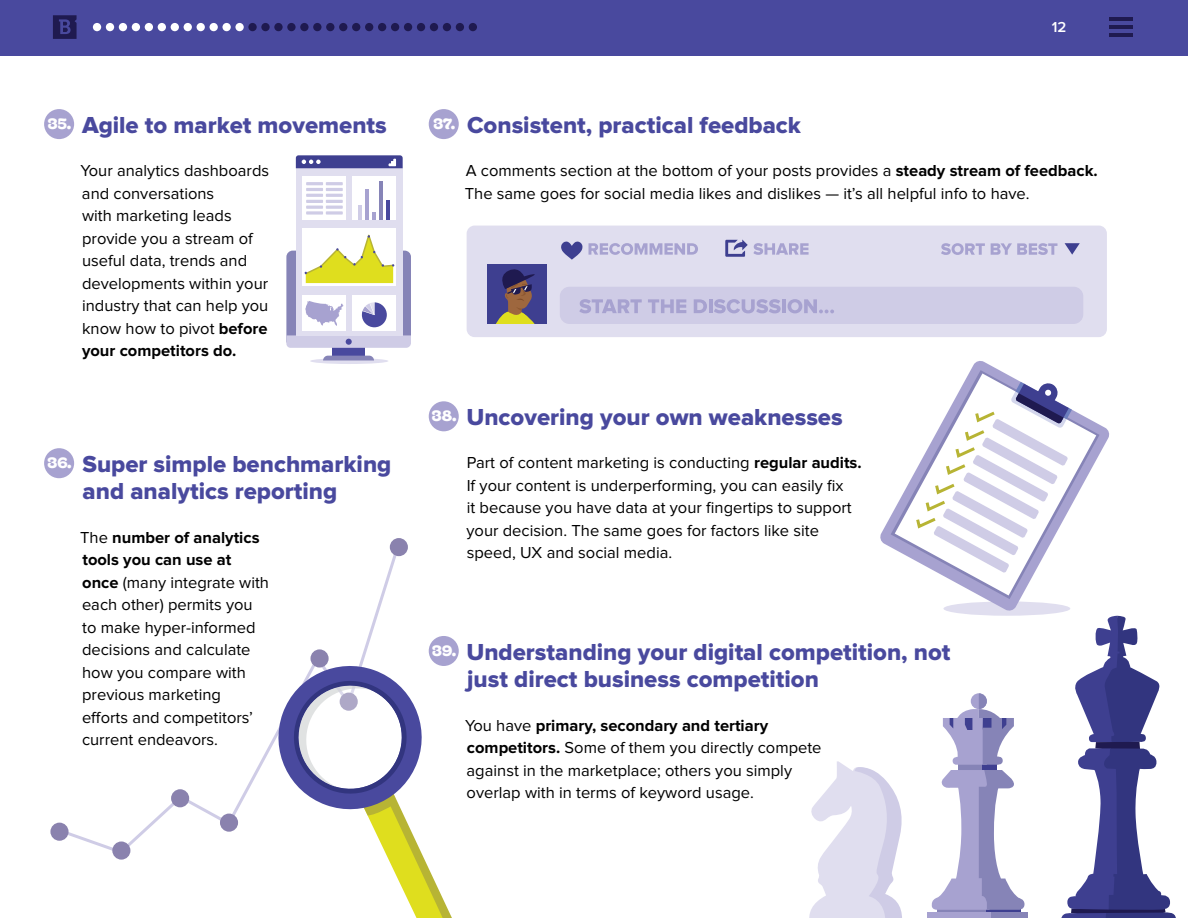
<style>
.page{position:relative;width:1188px;height:918px;background:#fff}
.page>*{position:absolute;margin:0;border:0;box-sizing:border-box;transform-origin:0 0}
.t1{font:24px/27px "Proxima Nova Extrabld";color:#49499e}
.t2{font:16.5px/22.5px "Proxima Nova";color:#000}
.t3{font:15px "Regina Black Solid";color:#fff}
.t4{font:600 15px "Proxima Nova";color:#fff}
.s1{font-weight:700}
</style>
<div class="page">
<div style="left:0;top:0;width:1188px;height:55px;background:#49499e"></div>
<svg style="left:53px;top:15px;width:24px;height:24px"></svg>
<hr style="left:1109px;top:17px;width:24px;height:4px;background:#1f1a50">
<hr style="left:1109px;top:25px;width:24px;height:4px;background:#1f1a50">
<hr style="left:1109px;top:33px;width:24px;height:4px;background:#1f1a50">
<div style="left:93px;top:23px;width:8px;height:8px;background:#fff;border-radius:50%"></div>
<div style="left:119px;top:23px;width:8px;height:8px;background:#fff;border-radius:50%"></div>
<div style="left:145px;top:23px;width:8px;height:8px;background:#fff;border-radius:50%"></div>
<div style="left:274px;top:23px;width:9px;height:8px;background:#1f1a50;border-radius:50%"></div>
<div style="left:210px;top:23px;width:8px;height:8px;background:#fff;border-radius:50%"></div>
<div style="left:339px;top:23px;width:8px;height:8px;background:#1f1a50;border-radius:50%"></div>
<div style="left:404px;top:23px;width:8px;height:8px;background:#1f1a50;border-radius:50%"></div>
<div style="left:171px;top:23px;width:8px;height:8px;background:#fff;border-radius:50%"></div>
<div style="left:300px;top:23px;width:9px;height:8px;background:#1f1a50;border-radius:50%"></div>
<div style="left:235px;top:23px;width:9px;height:8px;background:#fff;border-radius:50%"></div>
<div style="left:365px;top:23px;width:8px;height:8px;background:#1f1a50;border-radius:50%"></div>
<div style="left:430px;top:23px;width:8px;height:8px;background:#1f1a50;border-radius:50%"></div>
<div style="left:106px;top:23px;width:8px;height:8px;background:#fff;border-radius:50%"></div>
<div style="left:132px;top:23px;width:8px;height:8px;background:#fff;border-radius:50%"></div>
<div style="left:158px;top:23px;width:8px;height:8px;background:#fff;border-radius:50%"></div>
<div style="left:287px;top:23px;width:9px;height:8px;background:#1f1a50;border-radius:50%"></div>
<div style="left:222px;top:23px;width:9px;height:8px;background:#fff;border-radius:50%"></div>
<div style="left:352px;top:23px;width:8px;height:8px;background:#1f1a50;border-radius:50%"></div>
<div style="left:417px;top:23px;width:8px;height:8px;background:#1f1a50;border-radius:50%"></div>
<div style="left:197px;top:23px;width:8px;height:8px;background:#fff;border-radius:50%"></div>
<div style="left:326px;top:23px;width:8px;height:8px;background:#1f1a50;border-radius:50%"></div>
<div style="left:261px;top:23px;width:9px;height:8px;background:#1f1a50;border-radius:50%"></div>
<div style="left:391px;top:23px;width:8px;height:8px;background:#1f1a50;border-radius:50%"></div>
<div style="left:456px;top:23px;width:8px;height:8px;background:#1f1a50;border-radius:50%"></div>
<div style="left:469px;top:23px;width:8px;height:8px;background:#1f1a50;border-radius:50%"></div>
<div style="left:184px;top:23px;width:8px;height:8px;background:#fff;border-radius:50%"></div>
<div style="left:313px;top:23px;width:9px;height:8px;background:#1f1a50;border-radius:50%"></div>
<div style="left:248px;top:23px;width:9px;height:8px;background:#1f1a50;border-radius:50%"></div>
<div style="left:378px;top:23px;width:8px;height:8px;background:#1f1a50;border-radius:50%"></div>
<div style="left:443px;top:23px;width:8px;height:8px;background:#1f1a50;border-radius:50%"></div>
<div style="left:44px;top:109px;width:30px;height:30px;background:#a7a2d0;border-radius:50%"></div>
<div style="left:44px;top:448px;width:30px;height:30px;background:#a7a2d0;border-radius:50%"></div>
<div style="left:429px;top:109px;width:30px;height:30px;background:#a7a2d0;border-radius:50%"></div>
<div style="left:429px;top:401px;width:30px;height:30px;background:#a7a2d0;border-radius:50%"></div>
<div style="left:429px;top:636px;width:30px;height:30px;background:#a7a2d0;border-radius:50%"></div>
<div style="left:310px;top:358px;width:78px;height:6px;background:#e0deef;border-radius:50%"></div>
<div style="left:332px;top:347px;width:33px;height:11px;background:#49499e"></div>
<svg style="left:323px;top:356px;width:51px;height:5px"></svg>
<div style="left:296px;top:168px;width:107px;height:168px;background:#e0deef"></div>
<div style="left:302px;top:228px;width:94px;height:58px;background:#fff"></div>
<div style="left:302px;top:176px;width:44px;height:44px;background:#fff"></div>
<div style="left:352px;top:176px;width:44px;height:44px;background:#fff"></div>
<hr style="left:358px;top:205px;width:4px;height:15px;background:#cfcce6">
<hr style="left:365px;top:189px;width:4px;height:31px;background:#a7a2d0">
<svg style="left:372px;top:213px;width:4px;height:7px"></svg>
<hr style="left:379px;top:181px;width:4px;height:39px;background:#8684b7">
<hr style="left:386px;top:201px;width:4px;height:19px;background:#49499e">
<hr style="left:306px;top:200px;width:17px;height:3px;background:#cfcce6">
<hr style="left:326px;top:200px;width:17px;height:3px;background:#cfcce6">
<hr style="left:306px;top:206px;width:17px;height:3px;background:#cfcce6">
<hr style="left:326px;top:206px;width:17px;height:3px;background:#cfcce6">
<hr style="left:306px;top:211px;width:17px;height:4px;background:#dad8eb">
<svg style="left:326px;top:211px;width:17px;height:4px"></svg>
<hr style="left:306px;top:182px;width:17px;height:3px;background:#cfcce6">
<hr style="left:326px;top:182px;width:17px;height:3px;background:#cfcce6">
<hr style="left:306px;top:188px;width:17px;height:3px;background:#cfcce6">
<hr style="left:326px;top:188px;width:17px;height:3px;background:#cfcce6">
<hr style="left:306px;top:194px;width:17px;height:3px;background:#cfcce6">
<hr style="left:326px;top:194px;width:17px;height:3px;background:#cfcce6">
<svg style="left:296px;top:155px;width:107px;height:13px"></svg>
<svg style="left:286px;top:234px;width:125px;height:114px"></svg>
<svg style="left:57px;top:546px;width:343px;height:309px"></svg>
<div style="left:50px;top:823px;width:19px;height:18px;background:#8a82ae;border-radius:50%"></div>
<div style="left:112px;top:842px;width:18px;height:18px;background:#8a82ae;border-radius:50%"></div>
<div style="left:171px;top:789px;width:18px;height:18px;background:#8a82ae;border-radius:50%"></div>
<div style="left:220px;top:814px;width:18px;height:18px;background:#8a82ae;border-radius:50%"></div>
<div style="left:310px;top:649px;width:19px;height:19px;background:#8a82ae;border-radius:50%"></div>
<div style="left:390px;top:538px;width:18px;height:18px;background:#8a82ae;border-radius:50%"></div>
<svg style="left:269px;top:657px;width:189px;height:261px"></svg>
<div style="left:467px;top:226px;width:640px;height:111px;background:#e0deef;border-radius:8px"></div>
<div style="left:560px;top:287px;width:523px;height:37px;background:#cfcce6;border-radius:10px"></div>
<div style="left:488px;top:264px;width:59px;height:60px;background:#3e3f90"></div>
<svg style="left:579px;top:299px;width:63px;height:14px"></svg>
<svg style="left:648px;top:299px;width:38px;height:14px"></svg>
<svg style="left:694px;top:299px;width:13px;height:14px"></svg>
<hr style="left:709px;top:299px;width:3px;height:14px;background:#a7a2d0">
<svg style="left:714px;top:299px;width:67px;height:14px"></svg>
<hr style="left:782px;top:299px;width:4px;height:14px;background:#a7a2d0">
<svg style="left:788px;top:299px;width:46px;height:14px"></svg>
<svg style="left:561px;top:241px;width:22px;height:19px"></svg>
<svg style="left:589px;top:243px;width:109px;height:12px"></svg>
<svg style="left:725px;top:239px;width:84px;height:18px"></svg>
<svg style="left:941px;top:243px;width:44px;height:12px"></svg>
<svg style="left:991px;top:243px;width:66px;height:12px"></svg>
<svg style="left:1065px;top:243px;width:15px;height:12px"></svg>
<div style="left:943px;top:601px;width:127px;height:15px;background:#e0deef;border-radius:50%"></div>
<svg style="left:880px;top:361px;width:229px;height:251px"></svg>
<svg style="left:891px;top:370px;width:209px;height:229px"></svg>
<svg style="left:895px;top:373px;width:201px;height:222px"></svg>
<svg style="left:914px;top:382px;width:158px;height:191px"></svg>
<svg style="left:809px;top:761px;width:93px;height:157px"></svg>
<div style="left:937px;top:908px;width:58px;height:8px;background:#8684b7"></div>
<div style="left:987px;top:908px;width:34px;height:8px;background:#3e3f90"></div>
<svg style="left:931px;top:693px;width:94px;height:217px"></svg>
<div style="left:927px;top:912px;width:68px;height:6px;background:#a7a2d0"></div>
<div style="left:991px;top:912px;width:37px;height:6px;background:#8684b7"></div>
<svg style="left:1061px;top:616px;width:115px;height:302px"></svg>
<svg style="left:496px;top:269px;width:39px;height:55px"></svg>
<p class="t3" style="left:48px;top:115px;width:25px">35.</p>
<h1 class="t1" style="left:82px;top:113px;width:306px">Agile to market movements</h1>
<p class="t2" style="left:81px;top:160px;width:190px">Your analytics dashboards and conversations<br>with marketing leads provide you a stream of useful data, trends and developments within your industry that can help you know how to pivot <span class="s1">before your competitors do.</span></p>
<p class="t3" style="left:48px;top:454px;width:26px">36.</p>
<h1 class="t1" style="left:82px;top:452px;width:310px">Super simple benchmarking and analytics reporting</h1>
<p class="t2" style="left:80px;top:527px;width:190px">The <span class="s1">number of analytics tools you can use at once</span> (many integrate with each other) permits you to make hyper-informed decisions and calculate how you compare with previous marketing efforts and competitors’ current endeavors.</p>
<p class="t4" style="left:1052px;top:20px;width:16px">12</p>
<p class="t3" style="left:433px;top:115px;width:23px">37.</p>
<h1 class="t1" style="left:467px;top:113px;width:336px">Consistent, practical feedback</h1>
<p class="t2" style="left:465px;top:160px;width:634px">A comments section at the bottom of your posts provides a <span class="s1">steady stream of feedback.<br></span>The same goes for social media likes and dislikes — it’s all helpful info to have.</p>
<p class="t3" style="left:432px;top:407px;width:26px">38.</p>
<h1 class="t1" style="left:466px;top:405px;width:378px">Uncovering your own weaknesses</h1>
<p class="t2" style="left:467px;top:452px;width:397px">Part of content marketing is conducting <span class="s1">regular audits.<br></span>If your content is underperforming, you can easily fix<br>it because you have data at your fingertips to support your decision. The same goes for factors like site speed, UX and social media.</p>
<p class="t3" style="left:432px;top:642px;width:26px">39.</p>
<h1 class="t1" style="left:466px;top:640px;width:486px">Understanding your digital competition, not just direct business competition</h1>
<p class="t2" style="left:465px;top:715px;width:358px">You have <span class="s1">primary, secondary and tertiary competitors.</span> Some of them you directly compete against in the marketplace; others you simply overlap with in terms of keyword usage.</p>
</div>
